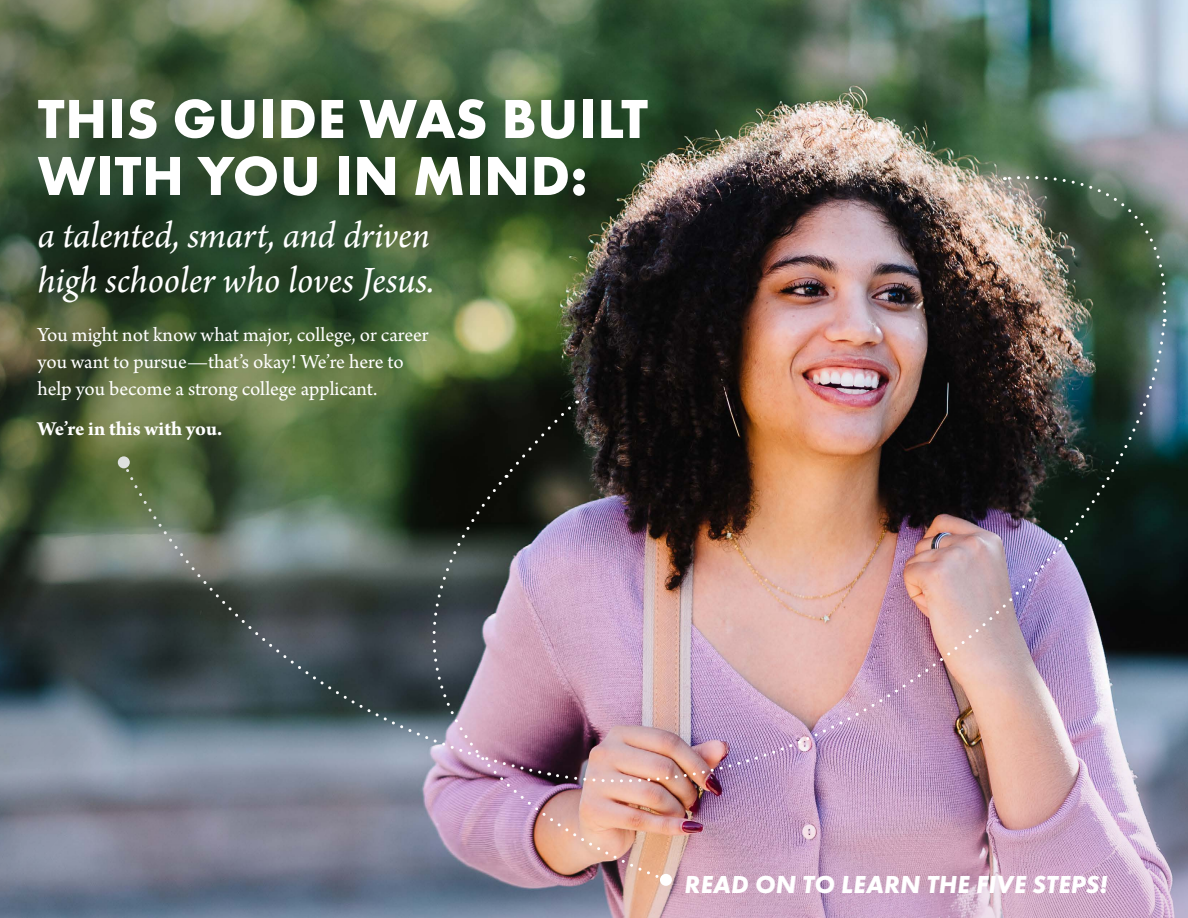
<style>
.page{position:relative;width:1188px;height:918px;background:#fff}
.page>*{position:absolute;margin:0;border:0;box-sizing:border-box;transform-origin:0 0}
.t1{font:700 57px/57px "Futura PT";letter-spacing:.01em;color:#fff}
.t2{font:italic 39px/45px "Arno Pro";letter-spacing:-.005em;color:#fff}
.t3{font:italic 700 25.5px "Futura PT";letter-spacing:.01em;color:#fff}
.t4{font:21px/27px "Arno Pro";letter-spacing:-.005em;color:#fff}
.t5{font:700 21px "Arno Pro";color:#fff}
</style>
<div class="page">
<img style="left:757px;top:0;width:431px;height:643px">
<img style="left:757px;top:322px;width:410px;height:321px">
<img style="left:1004px;top:171px;width:164px;height:151px">
<img style="left:757px;top:643px;width:431px;height:275px">
<img style="left:0;top:0;width:757px;height:918px">
<h1 class="t1" style="left:38px;top:89px;width:612px">THIS GUIDE WAS BUILT<br>WITH YOU IN MIND:</h1>
<h2 class="t2" style="left:38px;top:215px;width:398px">a talented, smart, and driven high schooler who loves Jesus.</h2>
<p class="t4" style="left:38px;top:323px;width:393px">You might not know what major, college, or career you want to pursue—that’s okay! We’re here to help you become a strong college applicant.</p>
<p class="t5" style="left:38px;top:417px;width:186px">We’re in this with you.</p>
<p class="t3" style="left:685px;top:869px;width:425px">READ ON TO LEARN THE FIVE STEPS!</p>
</div>
